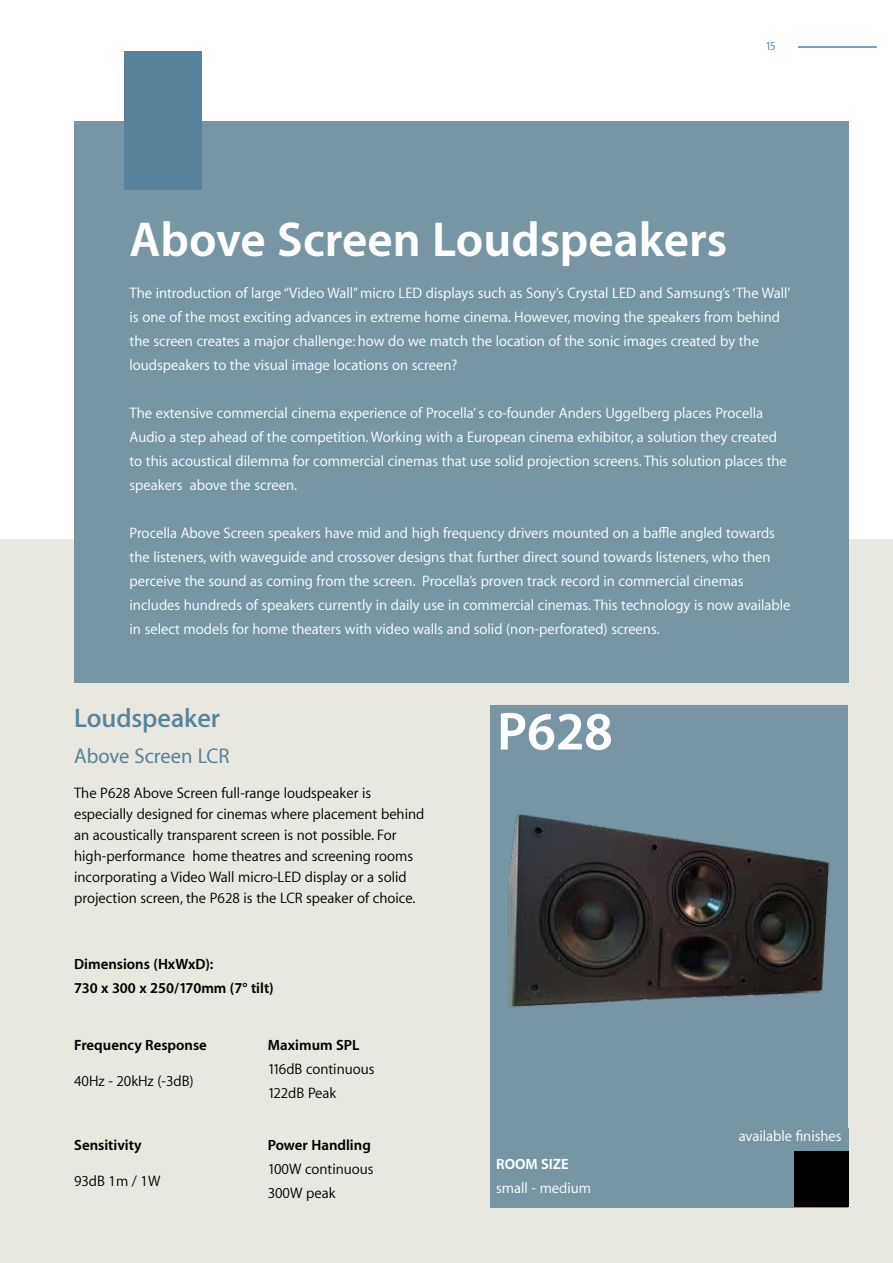
<style>
.page{position:relative;width:893px;height:1263px;background:#fff}
.page>*{position:absolute;margin:0;border:0;box-sizing:border-box;transform-origin:0 0}
.t1{font:700 54px "Myriad Set Pro";color:#fff}
.t2{font:700 49.5px "Myriad Set Pro";color:#fff}
.t3{font:600 27px "Myriad Set Pro";color:#56829b}
.t4{font:500 21px "Myriad Set Pro";color:#56829b}
.t5{font:15px/24px "Myriad Set Pro Text";color:#fff}
.t6{font:15px/21px "Myriad Set Pro Text";color:#000}
.t7{font:700 15px/24px "Myriad Set Pro";color:#000}
.t8{font:700 15px "Myriad Set Pro";color:#fff}
.t9{font:12px "Myriad Set Pro Text";color:#56829b}
</style>
<div class="page">
<hr style="left:798px;top:46px;width:79px;height:2px;background:#56829b">
<div style="left:0;top:539px;width:893px;height:724px;background:#e9e8e0"></div>
<div style="left:490px;top:705px;width:358px;height:502px;background:#7795a3"></div>
<img style="left:508px;top:814px;width:322px;height:194px">
<div style="left:794px;top:1151px;width:54px;height:56px;background:#000"></div>
<div style="left:74px;top:121px;width:774px;height:562px;background:#7795a3"></div>
<div style="left:124px;top:52px;width:78px;height:138px;background:#56829b"></div>
<p class="t9" style="left:765px;top:37px;width:12px">15</p>
<h2 class="t2" style="left:130px;top:200px;width:599px">Above Screen Loudspeakers</h2>
<p class="t5" style="left:130px;top:280px;width:662px">The introduction of large “Video Wall” micro LED displays such as Sony’s Crystal LED and Samsung’s ‘The Wall’ is one of the most exciting advances in extreme home cinema. However, moving the speakers from behind the screen creates a major challenge: how do we match the location of the sonic images created by the loudspeakers to the visual image locations on screen?</p>
<p class="t5" style="left:130px;top:400px;width:659px">The extensive commercial cinema experience of Procella’ s co-founder Anders Uggelberg places Procella Audio a step ahead of the competition. Working with a European cinema exhibitor, a solution they created to this acoustical dilemma for commercial cinemas that use solid projection screens. This solution places the speakers above the screen.</p>
<p class="t5" style="left:130px;top:520px;width:662px">Procella Above Screen speakers have mid and high frequency drivers mounted on a baffle angled towards the listeners, with waveguide and crossover designs that further direct sound towards listeners, who then perceive the sound as coming from the screen. Procella’s proven track record in commercial cinemas includes hundreds of speakers currently in daily use in commercial cinemas. This technology is now available in select models for home theaters with video walls and solid (non-perforated) screens.</p>
<h3 class="t3" style="left:74px;top:697px;width:147px">Loudspeaker</h3>
<h3 class="t4" style="left:74px;top:740px;width:157px">Above Screen LCR</h3>
<p class="t6" style="left:74px;top:782px;width:352px">The P628 Above Screen full-range loudspeaker is especially designed for cinemas where placement behind an acoustically transparent screen is not possible. For high-performance home theatres and screening rooms incorporating a Video Wall micro-LED display or a solid projection screen, the P628 is the LCR speaker of choice.</p>
<p class="t7" style="left:74px;top:951px;width:201px">Dimensions (HxWxD):<br>730 x 300 x 250/170mm (7° tilt)</p>
<p class="t7" style="left:74px;top:1032px;width:134px">Frequency Response</p>
<p class="t6" style="left:74px;top:1069px;width:121px">40Hz - 20kHz (-3dB)</p>
<p class="t7" style="left:74px;top:1132px;width:69px">Sensitivity</p>
<p class="t6" style="left:74px;top:1170px;width:88px">93dB 1m / 1W</p>
<p class="t7" style="left:268px;top:1032px;width:93px">Maximum SPL</p>
<p class="t6" style="left:268px;top:1056px;width:108px;line-height:24px">116dB continuous<br>122dB Peak</p>
<p class="t7" style="left:268px;top:1132px;width:104px">Power Handling</p>
<p class="t6" style="left:268px;top:1156px;width:107px;line-height:24px">100W continuous<br>300W peak</p>
<h1 class="t1" style="left:497px;top:689px;width:117px">P628</h1>
<p class="t8" style="left:496px;top:1152px;width:74px">ROOM SIZE</p>
<p class="t5" style="left:496px;top:1176px;width:96px">small - medium</p>
<p class="t5" style="left:739px;top:1123px;width:104px">available finishes</p>
</div>
